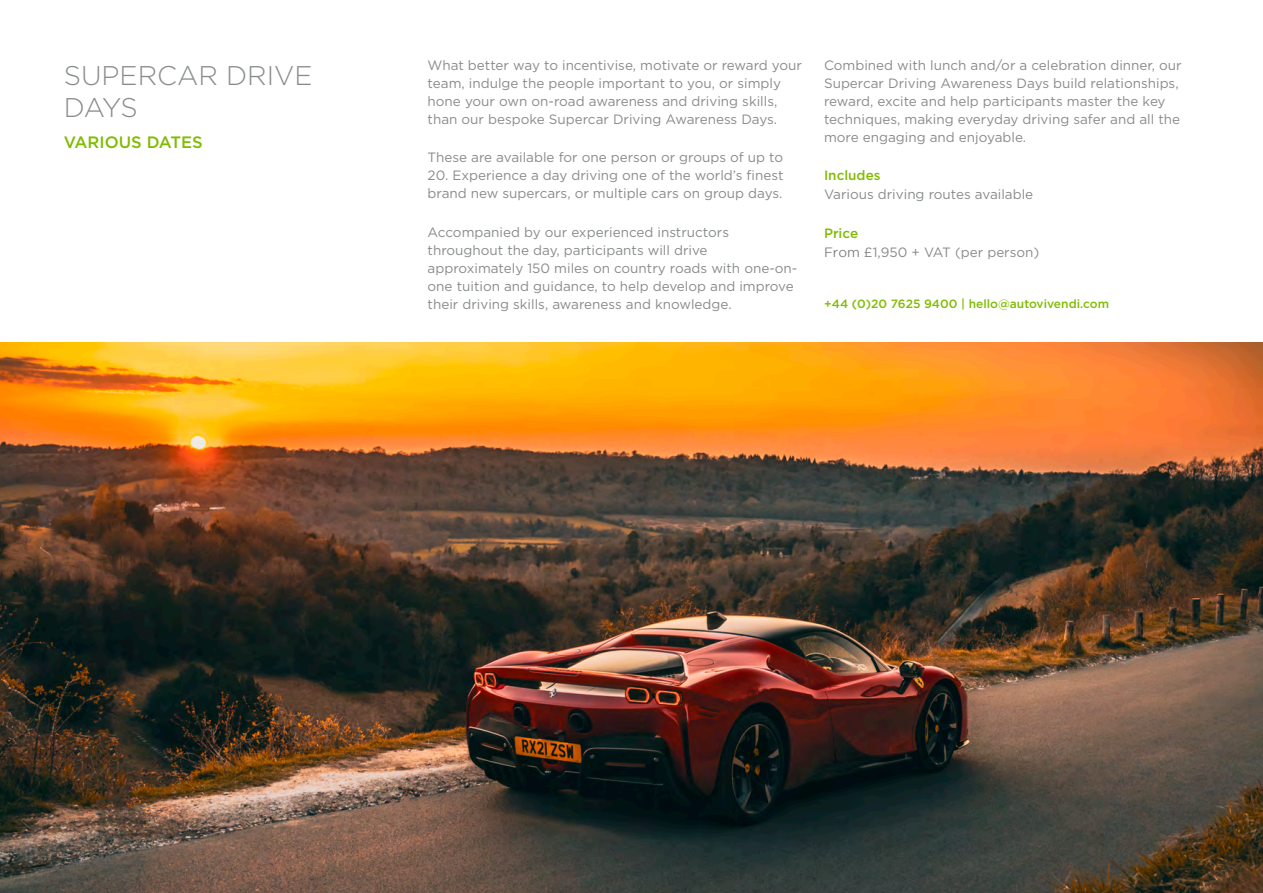
<style>
.page{position:relative;width:1263px;height:893px;background:#fff}
.page>*{position:absolute;margin:0;border:0;box-sizing:border-box;transform-origin:0 0}
.t1{font:300 27px/31.5px "Gotham";color:#888b8d}
.t2{font:500 16.5px "Gotham";color:#80bc00}
.t3{font:13.5px/18px "Gotham";color:#888b8d}
.t4{font:500 13.5px "Gotham";color:#80bc00}
.t5{font:500 12px "Gotham";color:#80bc00}
.s1{font-weight:500;color:#80bc00}
.s2{color:#808080}
</style>
<div class="page">
<img style="left:0;top:343px;width:1263px;height:550px">
<h1 class="t1" style="left:64px;top:59px;width:250px">SUPERCAR DRIVE<br>DAYS</h1>
<p class="t3" style="left:824px;top:56px;width:359px">Combined with lunch and/or a celebration dinner, our Supercar Driving Awareness Days build relationships, reward, excite and help participants master the key techniques, making everyday driving safer and all the more engaging and enjoyable.</p>
<p class="t4" style="left:824px;top:167px;width:58px">Includes</p>
<p class="t3" style="left:824px;top:185px;width:211px">Various driving routes available</p>
<p class="t3" style="left:824px;top:223px;width:217px;line-height:19px"><span class="s1">Price<br></span><span class="s2">From</span> £1,950 + VAT (per person)</p>
<p class="t5" style="left:824px;top:296px;width:286px">+44 (0)20 7625 9400 | hello@autovivendi.com</p>
<p class="t3" style="left:428px;top:56px;width:376px">What better way to incentivise, motivate or reward your team, indulge the people important to you, or simply hone your own on-road awareness and driving skills, than our bespoke Supercar Driving Awareness Days.</p>
<p class="t3" style="left:428px;top:148px;width:357px">These are available for one person or groups of up to</p>
<p class="t3" style="left:428px;top:166px;width:357px">20. Experience a day driving one of the world’s finest brand new supercars, or multiple cars on group days.</p>
<p class="t3" style="left:428px;top:222px;width:371px">Accompanied by our experienced instructors throughout the day, participants will drive approximately 150 miles on country roads with one-on&shy;one tuition and guidance, to help develop and improve their driving skills, awareness and knowledge.</p>
<p class="t2" style="left:64px;top:132px;width:140px">VARIOUS DATES</p>
</div>
